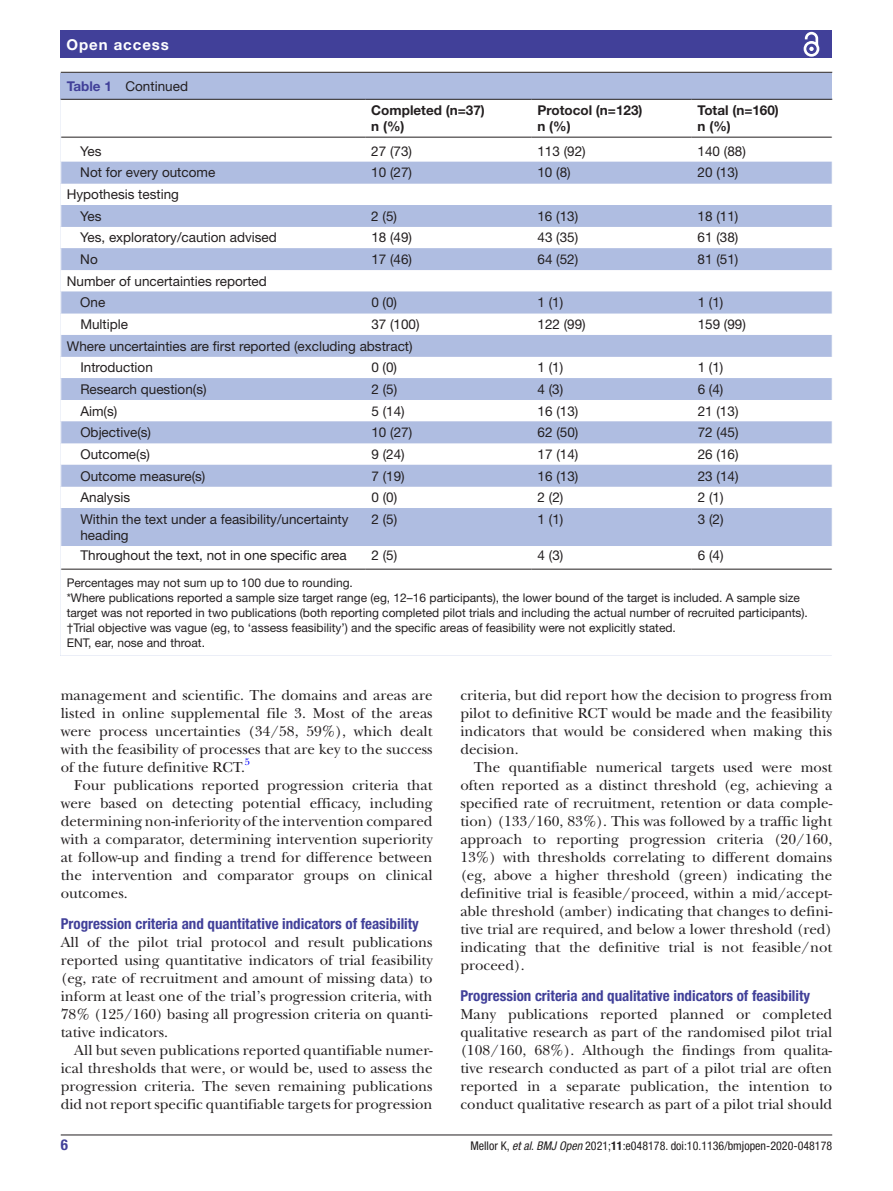
<style>
.page{position:relative;width:893px;height:1191px;background:#fff}
.page>*{position:absolute;margin:0;border:0;box-sizing:border-box;transform-origin:0 0}
.t1{font:15px/18px "New Baskerville";color:#231f20;text-align:justify}
.t2{font:700 condensed 15px "Helvetica Neue LT Std";color:#414099}
.t3{font:700 15px "Helvetica Neue LT Std";letter-spacing:.065em;color:#fff}
.t4{font:13.5px/21.6px "Helvetica Neue LT Std";color:#231f20}
.t5{font:700 13.5px/16.2px "Helvetica Neue LT Std";color:#231f20}
.t6{font:12px/15px "Helvetica Neue LT Std";color:#231f20}
.t7{font:condensed 12px "Helvetica Neue LT Std";color:#231f20}
.t8{font:9.9px "New Baskerville";color:#00f}
.s1{font-weight:700;color:#414099}
.s2{font-style:italic}
.s3{font-weight:700}
</style>
<div class="page">
<hr style="left:61px;top:1134px;width:771px;height:1px;background:#231f20">
<div style="left:61px;top:31px;width:771px;height:27px;background:#414099"></div>
<svg style="left:803px;top:31px;width:17px;height:26px"></svg>
<svg style="left:61px;top:136px;width:771px;height:520px"></svg>
<svg style="left:61px;top:162px;width:771px;height:384px;fill:#afbde1"></svg>
<hr style="left:61px;top:99px;width:304px;height:1px;background:#231f20">
<hr style="left:61px;top:137px;width:304px;height:1px;background:#231f20">
<hr style="left:365px;top:99px;width:166px;height:1px;background:#231f20">
<hr style="left:365px;top:137px;width:166px;height:1px;background:#231f20">
<hr style="left:531px;top:99px;width:161px;height:1px;background:#231f20">
<hr style="left:531px;top:137px;width:161px;height:1px;background:#231f20">
<hr style="left:692px;top:99px;width:140px;height:1px;background:#231f20">
<hr style="left:692px;top:137px;width:140px;height:1px;background:#231f20">
<hr style="left:365px;top:569px;width:166px;height:1px;background:#231f20">
<hr style="left:531px;top:569px;width:161px;height:1px;background:#231f20">
<hr style="left:692px;top:569px;width:140px;height:1px;background:#231f20">
<hr style="left:61px;top:569px;width:304px;height:1px;background:#231f20">
<svg style="left:60px;top:137px;width:1px;height:371px"></svg>
<svg style="left:60px;top:546px;width:1px;height:23px"></svg>
<hr style="left:67px;top:586px;width:765px;height:1px;background:#fff">
<hr style="left:67px;top:616px;width:765px;height:1px;background:#fff">
<hr style="left:67px;top:631px;width:765px;height:1px;background:#fff">
<hr style="left:67px;top:646px;width:765px;height:1px;background:#fff">
<div style="left:61px;top:73px;width:771px;height:18px;background:#afbde1"></div>
<hr style="left:61px;top:72px;width:771px;height:1px;background:#231f20">
<p class="t3" style="left:66px;top:35px;width:104px">Open access</p>
<p class="t4" style="left:67px;top:75px;width:123px"><span class="s1">Table 1</span> Continued</p>
<p class="t5" style="left:371px;top:102px;width:115px">Completed (n=37) n (%)</p>
<p class="t5" style="left:537px;top:102px;width:107px">Protocol (n=123) n (%)</p>
<p class="t5" style="left:698px;top:102px;width:83px">Total (n=160) n (%)</p>
<p class="t4" style="left:80px;top:140px;width:23px">Yes</p>
<p class="t4" style="left:371px;top:140px;width:42px">27 (73)</p>
<p class="t4" style="left:537px;top:140px;width:50px">113 (92)</p>
<p class="t4" style="left:698px;top:140px;width:50px">140 (88)</p>
<p class="t4" style="left:80px;top:162px;width:137px">Not for every outcome</p>
<p class="t4" style="left:371px;top:162px;width:42px">10 (27)</p>
<p class="t4" style="left:537px;top:162px;width:35px">10 (8)</p>
<p class="t4" style="left:698px;top:162px;width:42px">20 (13)</p>
<p class="t4" style="left:80px;top:183px;width:100px;text-indent:-14px">Hypothesis testing<br>Yes</p>
<p class="t4" style="left:371px;top:205px;width:27px">2 (5)</p>
<p class="t4" style="left:537px;top:205px;width:42px">16 (13)</p>
<p class="t4" style="left:698px;top:205px;width:42px">18 (11)</p>
<p class="t4" style="left:80px;top:227px;width:198px">Yes, exploratory/caution advised</p>
<p class="t4" style="left:371px;top:227px;width:42px">18 (49)</p>
<p class="t4" style="left:537px;top:227px;width:42px">43 (35)</p>
<p class="t4" style="left:698px;top:227px;width:42px">61 (38)</p>
<p class="t4" style="left:80px;top:248px;width:19px">No</p>
<p class="t4" style="left:371px;top:248px;width:42px">17 (46)</p>
<p class="t4" style="left:537px;top:248px;width:42px">64 (52)</p>
<p class="t4" style="left:698px;top:248px;width:42px">81 (51)</p>
<p class="t4" style="left:80px;top:270px;width:188px;text-indent:-14px">Number of uncertainties reported<br>One</p>
<p class="t4" style="left:371px;top:291px;width:27px">0 (0)</p>
<p class="t4" style="left:537px;top:291px;width:27px">1 (1)</p>
<p class="t4" style="left:698px;top:291px;width:27px">1 (1)</p>
<p class="t4" style="left:80px;top:313px;width:49px">Multiple</p>
<p class="t4" style="left:371px;top:313px;width:50px">37 (100)</p>
<p class="t4" style="left:537px;top:313px;width:50px">122 (99)</p>
<p class="t4" style="left:698px;top:313px;width:50px">159 (99)</p>
<p class="t4" style="left:80px;top:335px;width:334px;text-indent:-14px">Where uncertainties are first reported (excluding abstract)<br>Introduction</p>
<p class="t4" style="left:371px;top:356px;width:27px">0 (0)</p>
<p class="t4" style="left:538px;top:356px;width:27px">1 (1)</p>
<p class="t4" style="left:698px;top:356px;width:27px">1 (1)</p>
<p class="t4" style="left:80px;top:378px;width:128px">Research question(s)</p>
<p class="t4" style="left:371px;top:378px;width:27px">2 (5)</p>
<p class="t4" style="left:538px;top:378px;width:27px">4 (3)</p>
<p class="t4" style="left:698px;top:378px;width:27px">6 (4)</p>
<p class="t4" style="left:80px;top:400px;width:39px">Aim(s)</p>
<p class="t4" style="left:371px;top:400px;width:35px">5 (14)</p>
<p class="t4" style="left:538px;top:400px;width:42px">16 (13)</p>
<p class="t4" style="left:698px;top:400px;width:42px">21 (13)</p>
<p class="t4" style="left:80px;top:421px;width:72px">Objective(s)</p>
<p class="t4" style="left:371px;top:421px;width:42px">10 (27)</p>
<p class="t4" style="left:538px;top:421px;width:42px">62 (50)</p>
<p class="t4" style="left:698px;top:421px;width:42px">72 (45)</p>
<p class="t4" style="left:80px;top:443px;width:71px">Outcome(s)</p>
<p class="t4" style="left:371px;top:443px;width:35px">9 (24)</p>
<p class="t4" style="left:538px;top:443px;width:42px">17 (14)</p>
<p class="t4" style="left:698px;top:443px;width:42px">26 (16)</p>
<p class="t4" style="left:80px;top:465px;width:127px">Outcome measure(s)</p>
<p class="t4" style="left:371px;top:465px;width:35px">7 (19)</p>
<p class="t4" style="left:538px;top:465px;width:42px">16 (13)</p>
<p class="t4" style="left:698px;top:465px;width:42px">23 (14)</p>
<p class="t4" style="left:80px;top:486px;width:51px">Analysis</p>
<p class="t4" style="left:371px;top:486px;width:27px">0 (0)</p>
<p class="t4" style="left:538px;top:486px;width:27px">2 (2)</p>
<p class="t4" style="left:698px;top:486px;width:27px">2 (1)</p>
<p class="t4" style="left:80px;top:511px;width:270px;line-height:16.2px">Within the text under a feasibility/uncertainty heading</p>
<p class="t4" style="left:371px;top:508px;width:27px">2 (5)</p>
<p class="t4" style="left:538px;top:508px;width:27px">1 (1)</p>
<p class="t4" style="left:698px;top:508px;width:27px">3 (2)</p>
<p class="t4" style="left:80px;top:544px;width:268px">Throughout the text, not in one specific area</p>
<p class="t4" style="left:371px;top:544px;width:27px">2 (5)</p>
<p class="t4" style="left:538px;top:544px;width:27px">4 (3)</p>
<p class="t4" style="left:698px;top:544px;width:27px">6 (4)</p>
<p class="t6" style="left:67px;top:575px;width:743px">Percentages may not sum up to 100 due to rounding.<br>*Where publications reported a sample size target range (eg, 12–16 participants), the lower bound of the target is included. A sample size target was not reported in two publications (both reporting completed pilot trials and including the actual number of recruited participants). †Trial objective was vague (eg, to ‘assess feasibility’) and the specific areas of feasibility were not explicitly stated.<br>ENT, ear, nose and throat.</p>
<p class="t1" style="left:61px;top:686px;width:373px">management and scientific. The domains and areas are listed in online supplemental file 3. Most of the areas were process uncertainties (34/58, 59%), which dealt with the feasibility of processes that are key to the success of the future definitive RCT.</p>
<p class="t8" style="left:245px;top:756px;width:7px">5</p>
<p class="t1" style="left:61px;top:776px;width:373px;text-indent:14px">Four publications reported progression criteria that were based on detecting potential efficacy, including determining non-inferiority of the intervention compared with a comparator, determining intervention superiority at follow-up and finding a trend for difference between the intervention and comparator groups on clinical outcomes.</p>
<p class="t2" style="left:61px;top:915px;width:360px">Progression criteria and quantitative indicators of feasibility</p>
<p class="t1" style="left:61px;top:933px;width:373px">All of the pilot trial protocol and result publications reported using quantitative indicators of trial feasibility (eg, rate of recruitment and amount of missing data) to inform at least one of the trial’s progression criteria, with 78% (125/160) basing all progression criteria on quanti&shy;tative indicators.</p>
<p class="t1" style="left:61px;top:1041px;width:373px;text-indent:13px">All but seven publications reported quantifiable numer&shy;ical thresholds that were, or would be, used to assess the progression criteria. The seven remaining publications did not report specific quantifiable targets for progression</p>
<p class="t1" style="left:460px;top:686px;width:373px">criteria, but did report how the decision to progress from pilot to definitive RCT would be made and the feasibility indicators that would be considered when making this decision.</p>
<p class="t1" style="left:460px;top:758px;width:373px;text-indent:14px">The quantifiable numerical targets used were most often reported as a distinct threshold (eg, achieving a specified rate of recruitment, retention or data comple&shy;tion) (133/160, 83%). This was followed by a traffic light approach to reporting progression criteria (20/160, 13%) with thresholds correlating to different domains (eg, above a higher threshold (green) indicating the definitive trial is feasible/proceed, within a mid/accept&shy;able threshold (amber) indicating that changes to defini&shy;tive trial are required, and below a lower threshold (red) indicating that the definitive trial is not feasible/not proceed).</p>
<p class="t2" style="left:460px;top:987px;width:351px">Progression criteria and qualitative indicators of feasibility</p>
<p class="t1" style="left:460px;top:1005px;width:373px">Many publications reported planned or completed qualitative research as part of the randomised pilot trial (108/160, 68%). Although the findings from qualita&shy;tive research conducted as part of a pilot trial are often reported in a separate publication, the intention to conduct qualitative research as part of a pilot trial should</p>
<p class="t2" style="left:61px;top:1135px;width:9px">6</p>
<p class="t7" style="left:470px;top:1138px;width:363px">Mellor K, <span class="s2">et al</span>. <span class="s2">BMJ Open</span> 2021;<span class="s3">11</span>:e048178. doi:10.1136/bmjopen-2020-048178</p>
</div>
